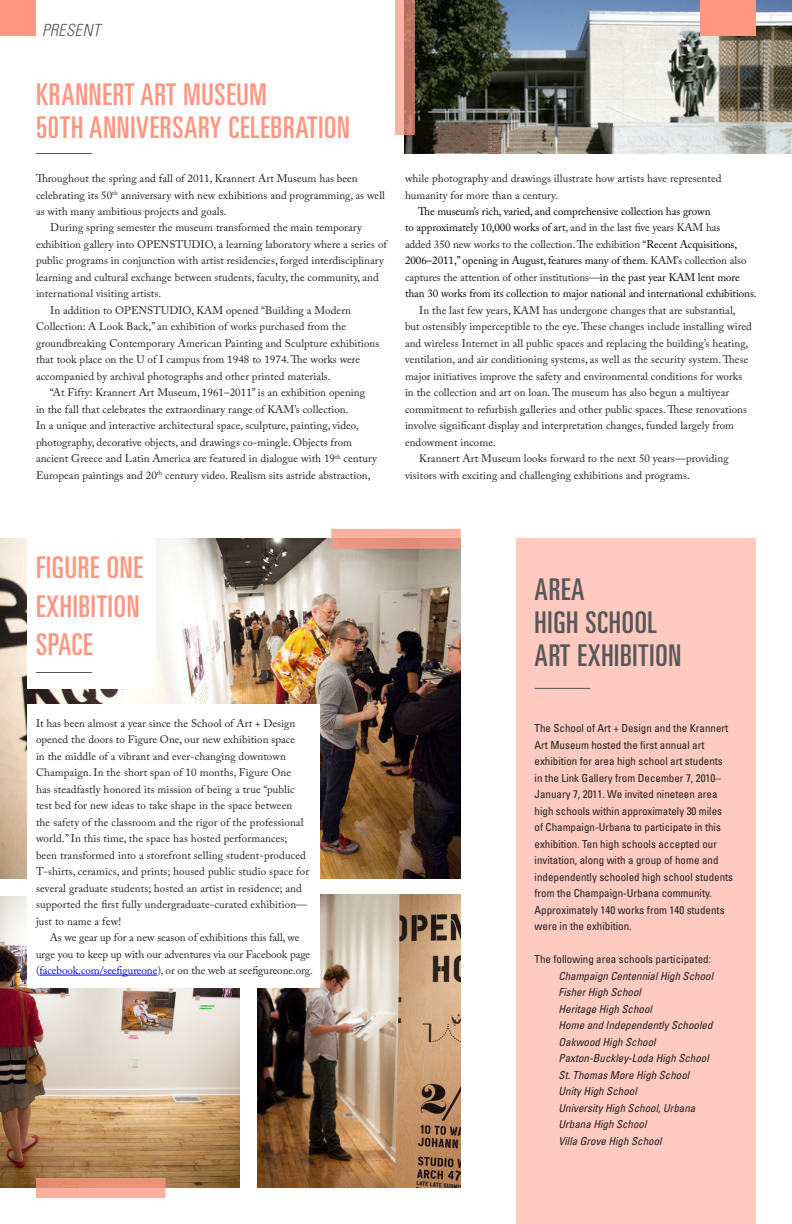
<style>
.page{position:relative;width:792px;height:1224px;background:#fff}
.page>*{position:absolute;margin:0;border:0;box-sizing:border-box;transform-origin:0 0}
.t1{font:ultra-condensed 30px/38.5px "Univers";letter-spacing:.025em;color:#ff9681}
.t2{font:ultra-condensed 30px "Univers";letter-spacing:.025em;color:#57585a}
.t3{font:italic 300 condensed 16.8px "Univers";letter-spacing:.015em;color:#57585a}
.t4{font:11px/16.5px "Adobe Caslon Pro";letter-spacing:.005em;color:#231f20}
.t5{font:condensed 11px/16.5px "Univers";color:#231f20}
.t6{font:11px/16.5px "Adobe Caslon Pro";letter-spacing:-.005em;color:#000}
.t7{font:italic condensed 11px "Univers";color:#231f20}
.s1{color:#231f20}
.s2{color:#00f}
</style>
<div class="page">
<img style="left:257px;top:894px;width:204px;height:294px">
<img style="left:0;top:896px;width:239px;height:292px">
<div style="left:517px;top:539px;width:239px;height:685px;background:#ffcac0"></div>
<img style="left:0;top:539px;width:461px;height:339px">
<div style="left:28px;top:704px;width:292px;height:284px;background:#fff"></div>
<hr style="left:40px;top:975px;width:117px;height:1px;background:#00f">
<div style="left:0;top:0;width:36px;height:36px;background:#ff9681"></div>
<div style="left:28px;top:521px;width:128px;height:168px;background:#fff"></div>
<hr style="left:36px;top:153px;width:56px;height:1px;background:#57585a">
<hr style="left:535px;top:688px;width:55px;height:1px;background:#57585a">
<hr style="left:36px;top:672px;width:56px;height:1px;background:#57585a">
<svg style="left:36px;top:1178px;width:130px;height:20px;background:#f39f8a"></svg>
<svg style="left:331px;top:529px;width:130px;height:20px;background:#ef9f8e"></svg>
<img style="left:405px;top:0;width:387px;height:153px">
<svg style="left:395px;top:0;width:20px;height:135px;background:#da8f7e"></svg>
<div style="left:700px;top:0;width:56px;height:36px;background:#ff9681"></div>
<p class="t3" style="left:42px;top:20px;width:60px">PRESENT</p>
<p class="t1" style="left:36px;top:75px;width:232px">KRANNERT ART MUSEUM</p>
<p class="t1" style="left:36px;top:108px;width:315px">50TH ANNIVERSARY CELEBRATION</p>
<p class="t4" style="left:36px;top:170px;width:351px">Throughout the spring and fall of 2011, Krannert Art Museum has been celebrating its 50<sup>th</sup> anniversary with new exhibitions and programming, as well as with many ambitious projects and goals.</p>
<p class="t4" style="left:36px;top:219px;width:352px;text-indent:14px">During spring semester the museum transformed the main temporary exhibition gallery into OPENSTUDIO, a learning laboratory where a series of public programs in conjunction with artist residencies, forged interdisciplinary learning and cultural exchange between students, faculty, the community, and international visiting artists.</p>
<p class="t4" style="left:36px;top:302px;width:345px;text-indent:14px">In addition to OPENSTUDIO, KAM opened “Building a Modern Collection: A Look Back,” an exhibition of works purchased from the groundbreaking Contemporary American Painting and Sculpture exhibitions that took place on the U of I campus from 1948 to 1974. The works were accompanied by archival photographs and other printed materials.</p>
<p class="t4" style="left:36px;top:384px;width:343px;text-indent:14px">“At Fifty: Krannert Art Museum, 1961–2011” is an exhibition opening<br>in the fall that celebrates the extraordinary range of KAM’s collection.<br>In a unique and interactive architectural space, sculpture, painting, video, photography, decorative objects, and drawings co-mingle. Objects from ancient Greece and Latin America are featured in dialogue with 19<sup>th</sup> century European paintings and 20<sup>th</sup> century video. Realism sits astride abstraction,</p>
<p class="t4" style="left:405px;top:170px;width:318px">while photography and drawings illustrate how artists have represented humanity for more than a century.</p>
<p class="t6" style="left:405px;top:203px;width:353px;text-indent:13px">The museum’s rich, varied, and comprehensive collection has grown<br>to approximately 10,000 works of art<span class="s1">, and in the last five years KAM has<br>added 350 new works to the collection. The exhibition “</span>Recent Acquisitions, 2006–2011,” opening in August, features many of them. <span class="s1">KAM’s collection also captures the attention of other institutions—</span>in the past year KAM lent more than 30 works from its collection to major national and international exhibitions.</p>
<p class="t4" style="left:405px;top:302px;width:348px;text-indent:14px">In the last few years, KAM has undergone changes that are substantial, but ostensibly imperceptible to the eye. These changes include installing wired and wireless Internet in all public spaces and replacing the building’s heating, ventilation, and air conditioning systems, as well as the security system. These major initiatives improve the safety and environmental conditions for works in the collection and art on loan. The museum has also begun a multiyear commitment to refurbish galleries and other public spaces. These renovations involve significant display and interpretation changes, funded largely from endowment income.</p>
<p class="t4" style="left:405px;top:450px;width:325px;text-indent:14px">Krannert Art Museum looks forward to the next 50 years—providing visitors with exciting and challenging exhibitions and programs.</p>
<p class="t1" style="left:36px;top:548px;width:108px">FIGURE ONE</p>
<p class="t1" style="left:36px;top:586px;width:105px">EXHIBITION<br>SPACE</p>
<p class="t4" style="left:36px;top:714px;width:275px">It has been almost a year since the School of Art + Design opened the doors to Figure One, our new exhibition space<br>in the middle of a vibrant and ever-changing downtown Champaign. In the short span of 10 months, Figure One<br>has steadfastly honored its mission of being a true “public test bed for new ideas to take shape in the space between the safety of the classroom and the rigor of the professional world.” In this time, the space has hosted performances; been transformed into a storefront selling student-produced T-shirts, ceramics, and prints; housed public studio space for several graduate students; hosted an artist in residence; and supported the first fully undergraduate-curated exhibition— just to name a few!</p>
<p class="t4" style="left:36px;top:929px;width:278px;text-align:center">As we gear up for a new season of exhibitions this fall, we<br>urge you to keep up with our adventures via our Facebook page (<span class="s2">facebook.com/seefigureone</span>), or on the web at seefigureone.org.</p>
<p class="t2" style="left:535px;top:572px;width:52px">AREA</p>
<p class="t2" style="left:535px;top:605px;width:124px">HIGH SCHOOL</p>
<p class="t2" style="left:535px;top:638px;width:148px">ART EXHIBITION</p>
<p class="t5" style="left:535px;top:720px;width:200px">The School of Art + Design and the Krannert Art Museum hosted the first annual art exhibition for area high school art students in the Link Gallery from December 7, 2010– January 7, 2011. We invited nineteen area high schools within approximately 30 miles of Champaign-Urbana to participate in this exhibition. Ten high schools accepted our invitation, along with a group of home and independently schooled high school students from the Champaign-Urbana community.<br>Approximately 140 works from 140 students were in the exhibition.</p>
<p class="t5" style="left:535px;top:951px;width:178px">The following area schools participated:</p>
<p class="t7" style="left:559px;top:969px;width:156px">Champaign Centennial High School</p>
<p class="t7" style="left:559px;top:985px;width:84px">Fisher High School</p>
<p class="t7" style="left:559px;top:1002px;width:95px">Heritage High School</p>
<p class="t7" style="left:559px;top:1018px;width:155px">Home and Independently Schooled</p>
<p class="t7" style="left:559px;top:1035px;width:99px">Oakwood High School</p>
<p class="t7" style="left:559px;top:1051px;width:152px">Paxton-Buckley-Loda High School</p>
<p class="t7" style="left:559px;top:1068px;width:132px">St. Thomas More High School</p>
<p class="t7" style="left:559px;top:1084px;width:80px">Unity High School</p>
<p class="t7" style="left:559px;top:1101px;width:138px">University High School, Urbana</p>
<p class="t7" style="left:559px;top:1117px;width:89px">Urbana High School</p>
<p class="t7" style="left:559px;top:1134px;width:105px">Villa Grove High School</p>
</div>
